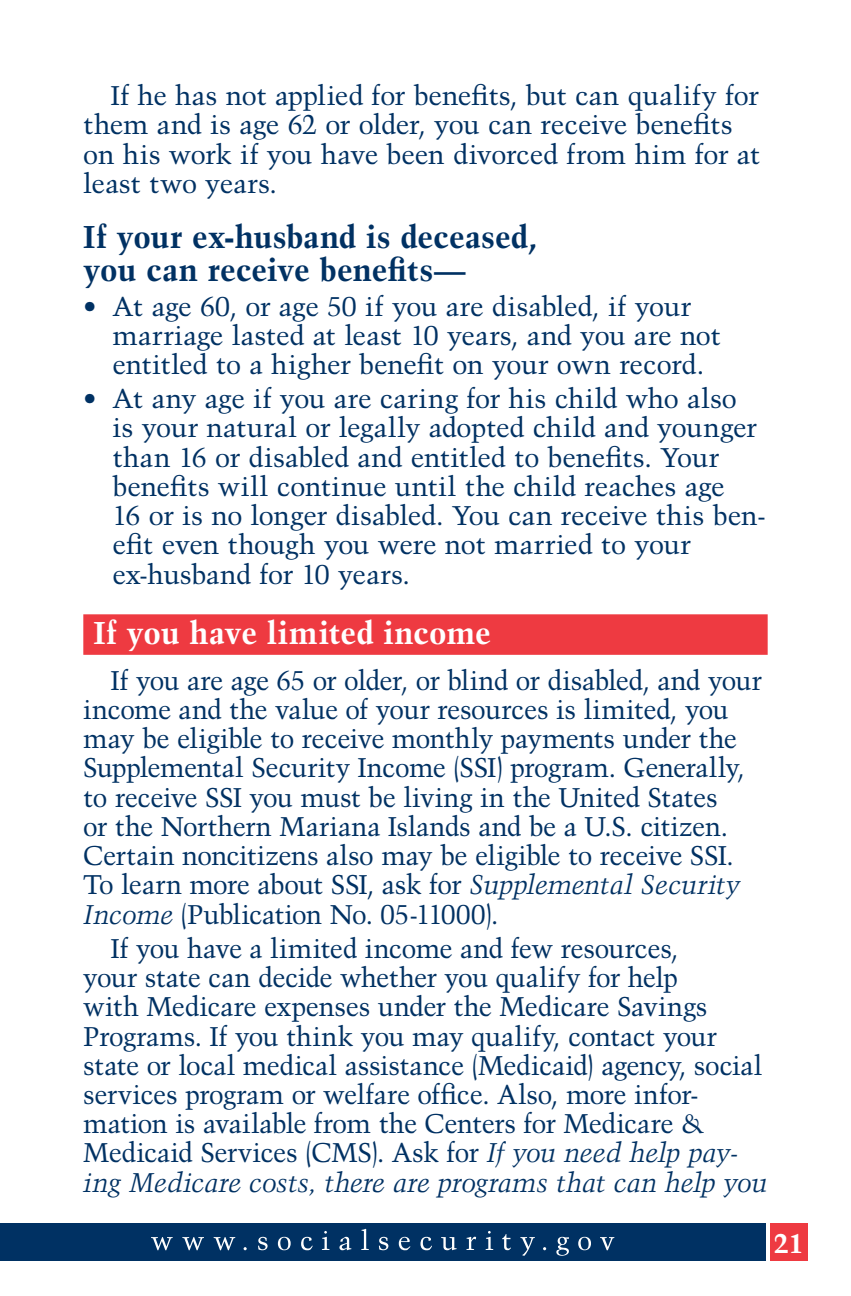
<style>
.page{position:relative;width:851px;height:1296px;background:#fff}
.page>*{position:absolute;margin:0;border:0;box-sizing:border-box;transform-origin:0 0}
.Header2{font:700 31.5px/33.8px "Trump Mediaeval";color:#003163}
.Header1_1line{font:700 31.5px "Trump Mediaeval";letter-spacing:-.01em;color:#fff}
.paragraph_format{font:27px/29.2px "Trump Mediaeval";letter-spacing:-.015em;color:#003163}
._1st_bullet{font:27px/29.2px "Trump Mediaeval";letter-spacing:-.005em;color:#003163}
.t1{font:700 27px "Trump Mediaeval";color:#fff}
.s1{font-style:italic}
</style>
<div class="page">
<div style="left:0;top:1223px;width:765px;height:38px;background:#003163"></div>
<svg style="left:151px;top:1229px;width:463px;height:27px"></svg>
<div style="left:83px;top:614px;width:684px;height:41px;background:#ee3a41"></div>
<div style="left:770px;top:1223px;width:37px;height:38px;background:#ee3a41"></div>
<p class="paragraph_format" style="left:83px;top:81px;width:678px;text-indent:27px">If he has not applied for benefits, but can qualify for them and is age 62 or older, you can receive benefits on his work if you have been divorced from him for at least two years.</p>
<h2 class="Header2" style="left:83px;top:219px;width:455px">If your ex-husband is deceased, you can receive benefits—</h2>
<p class="_1st_bullet" style="left:112px;top:291px;width:610px;text-indent:-29px">• At age 60, or age 50 if you are disabled, if your marriage lasted at least 10 years, and you are not entitled to a higher benefit on your own record.</p>
<p class="_1st_bullet" style="left:112px;top:384px;width:655px;text-indent:-29px">• At any age if you are caring for his child who also<br>is your natural or legally adopted child and younger than 16 or disabled and entitled to benefits. Your benefits will continue until the child reaches age<br>16 or is no longer disabled. You can receive this ben&shy;efit even though you were not married to your ex-husband for 10 years.</p>
<h1 class="Header1_1line" style="left:93px;top:613px;width:399px">If you have limited income</h1>
<p class="paragraph_format" style="left:83px;top:665px;width:680px;text-indent:27px">If you are age 65 or older, or blind or disabled, and your income and the value of your resources is limited, you may be eligible to receive monthly payments under the Supplemental Security Income (SSI) program. Generally, to receive SSI you must be living in the United States<br>or the Northern Mariana Islands and be a U.S. citizen.<br>Certain noncitizens also may be eligible to receive SSI.<br>To learn more about SSI, ask for <span class="s1">Supplemental Security Income</span> (Publication No. 05-11000).</p>
<p class="paragraph_format" style="left:83px;top:933px;width:685px;text-indent:27px">If you have a limited income and few resources,<br>your state can decide whether you qualify for help<br>with Medicare expenses under the Medicare Savings Programs. If you think you may qualify, contact your state or local medical assistance (Medicaid) agency, social services program or welfare office. Also, more infor&shy;mation is available from the Centers for Medicare &amp; Medicaid Services (CMS). Ask for <span class="s1">If you need help pay&shy;ing Medicare costs, there are programs that can help you</span></p>
<p class="t1" style="left:774px;top:1227px;width:31px">21</p>
</div>
